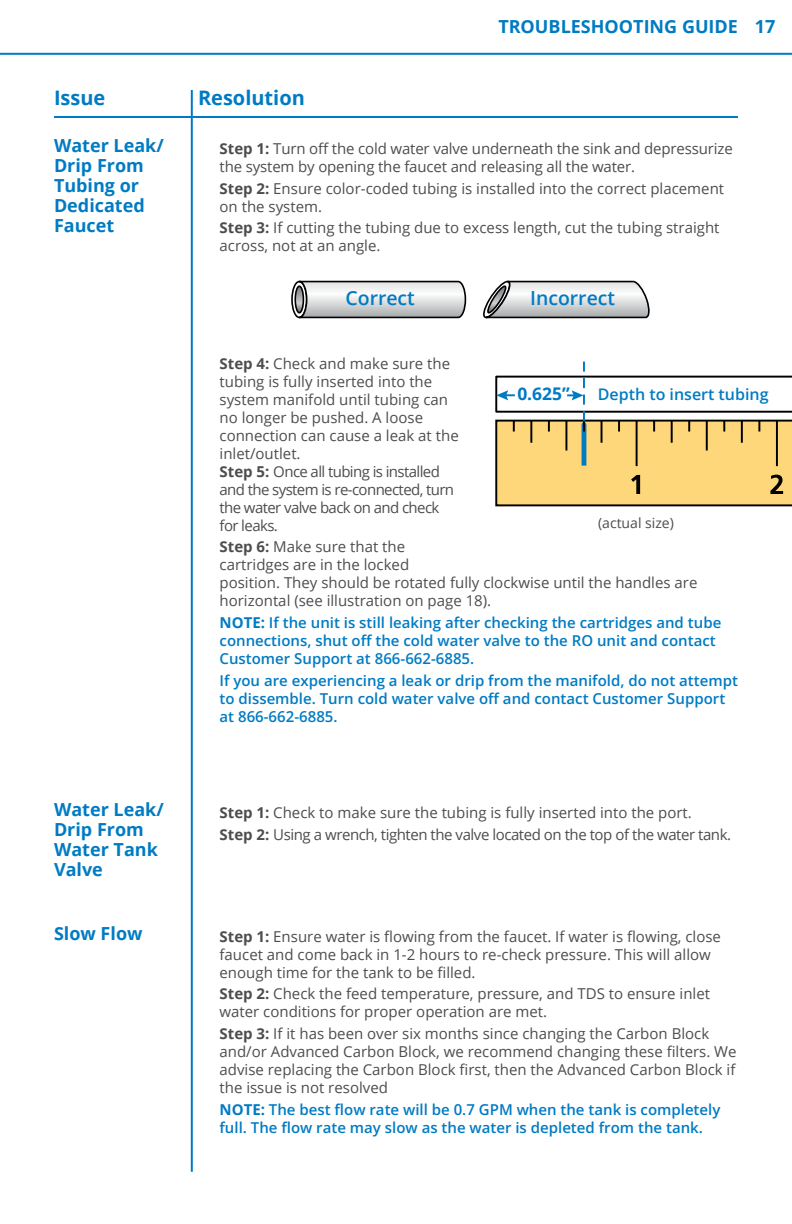
<style>
.page{position:relative;width:792px;height:1224px;background:#fff}
.page>*{position:absolute;margin:0;border:0;box-sizing:border-box;transform-origin:0 0}
.t1{font:700 20px "Open Sans";color:#007bc3}
.t2{font:600 19.4px "Open Sans";color:#007bc3}
.t3{font:700 18px/20px "Open Sans";color:#007bc3}
.t4{font:700 17.4px "Open Sans";color:#007bc3}
.t5{font:16px "Open Sans";color:#007bc3}
.t6{font:15px/18px "Open Sans";color:#4d4d4f}
.t7{font:15px/18px "Open Sans";color:#007bc3}
.t8{font:15px/21.6px "Open Sans";letter-spacing:-.03em;color:#4d4d4f}
.t9{font:14px "Open Sans";color:#4d4d4f}
.s1{font-weight:700}
</style>
<div class="page">
<hr style="left:0;top:53px;width:792px;height:2px;background:#007bc3">
<hr style="left:191px;top:90px;width:2px;height:1082px;background:#007bc3">
<hr style="left:54px;top:116px;width:684px;height:2px;background:#007bc3">
<div style="left:291px;top:281px;width:16px;height:37px;border:2px solid #000;border-radius:50%"></div>
<svg style="left:295px;top:280px;width:172px;height:39px"></svg>
<div style="left:294px;top:285px;width:10px;height:29px;border:2px solid #000;border-radius:50%"></div>
<svg style="left:483px;top:280px;width:167px;height:39px"></svg>
<svg style="left:495px;top:362px;width:297px;height:145px"></svg>
<p class="t3" style="left:498px;top:16px;width:278px">TROUBLESHOOTING GUIDE 17</p>
<h1 class="t1" style="left:54px;top:84px;width:53px">Issue</h1>
<h1 class="t1" style="left:198px;top:84px;width:108px">Resolution</h1>
<p class="t3" style="left:54px;top:135px;width:111px">Water Leak/<br>Drip From<br>Tubing or<br>Dedicated<br>Faucet</p>
<p class="t6" style="left:220px;top:139px;width:515px"><span class="s1">Step 1:</span> Turn off the cold water valve underneath the sink and depressurize the system by opening the faucet and releasing all the water.</p>
<p class="t6" style="left:220px;top:179px;width:506px"><span class="s1">Step 2:</span> Ensure color-coded tubing is installed into the correct placement on the system.</p>
<p class="t6" style="left:220px;top:218px;width:501px"><span class="s1">Step 3:</span> If cutting the tubing due to excess length, cut the tubing straight across, not at an angle.</p>
<p class="t2" style="left:345px;top:285px;width:71px">Correct</p>
<p class="t2" style="left:530px;top:285px;width:86px">Incorrect</p>
<p class="t3" style="left:54px;top:799px;width:111px">Water Leak/<br>Drip From<br>Water Tank<br>Valve</p>
<p class="t6" style="left:220px;top:354px;width:241px"><span class="s1">Step 4:</span> Check and make sure the tubing is fully inserted into the system manifold until tubing can no longer be pushed. A loose connection can cause a leak at the inlet/outlet.<br><span class="s1">Step 5:</span> Once all tubing is installed and the system is re-connected, turn the water valve back on and check for leaks.</p>
<p class="t6" style="left:220px;top:538px;width:479px"><span class="s1">Step 6:</span> Make sure that the<br>cartridges are in the locked<br>position. They should be rotated fully clockwise until the handles are horizontal (see illustration on page 18).</p>
<p class="t7" style="left:220px;top:613px;width:503px"><span class="s1">NOTE:</span> If the unit is still leaking after checking the cartridges and tube connections, shut off the cold water valve to the RO unit and contact<br>Customer Support at 866-662-6885.</p>
<p class="t7" style="left:220px;top:671px;width:520px">If you are experiencing a leak or drip from the manifold, do not attempt to dissemble. Turn cold water valve off and contact Customer Support at 866-662-6885.</p>
<p class="t4" style="left:517px;top:382px;width:54px">0.625”</p>
<p class="t5" style="left:598px;top:384px;width:172px">Depth to insert tubing</p>
<p class="t9" style="left:598px;top:514px;width:77px">(actual size)</p>
<p class="t8" style="left:220px;top:802px;width:513px"><span class="s1">Step 1:</span> Check to make sure the tubing is fully inserted into the port.<br><span class="s1">Step 2:</span> Using a wrench, tighten the valve located on the top of the water tank.</p>
<p class="t3" style="left:54px;top:923px;width:90px">Slow Flow</p>
<p class="t6" style="left:220px;top:927px;width:503px"><span class="s1">Step 1:</span> Ensure water is flowing from the faucet. If water is flowing, close faucet and come back in 1-2 hours to re-check pressure. This will allow enough time for the tank to be filled.</p>
<p class="t6" style="left:220px;top:985px;width:492px"><span class="s1">Step 2:</span> Check the feed temperature, pressure, and TDS to ensure inlet water conditions for proper operation are met.</p>
<p class="t6" style="left:220px;top:1024px;width:519px"><span class="s1">Step 3:</span> If it has been over six months since changing the Carbon Block and/or Advanced Carbon Block, we recommend changing these filters. We advise replacing the Carbon Block first, then the Advanced Carbon Block if the issue is not resolved</p>
<p class="t7" style="left:220px;top:1100px;width:502px"><span class="s1">NOTE:</span> The best flow rate will be 0.7 GPM when the tank is completely full. The flow rate may slow as the water is depleted from the tank.</p>
</div>
